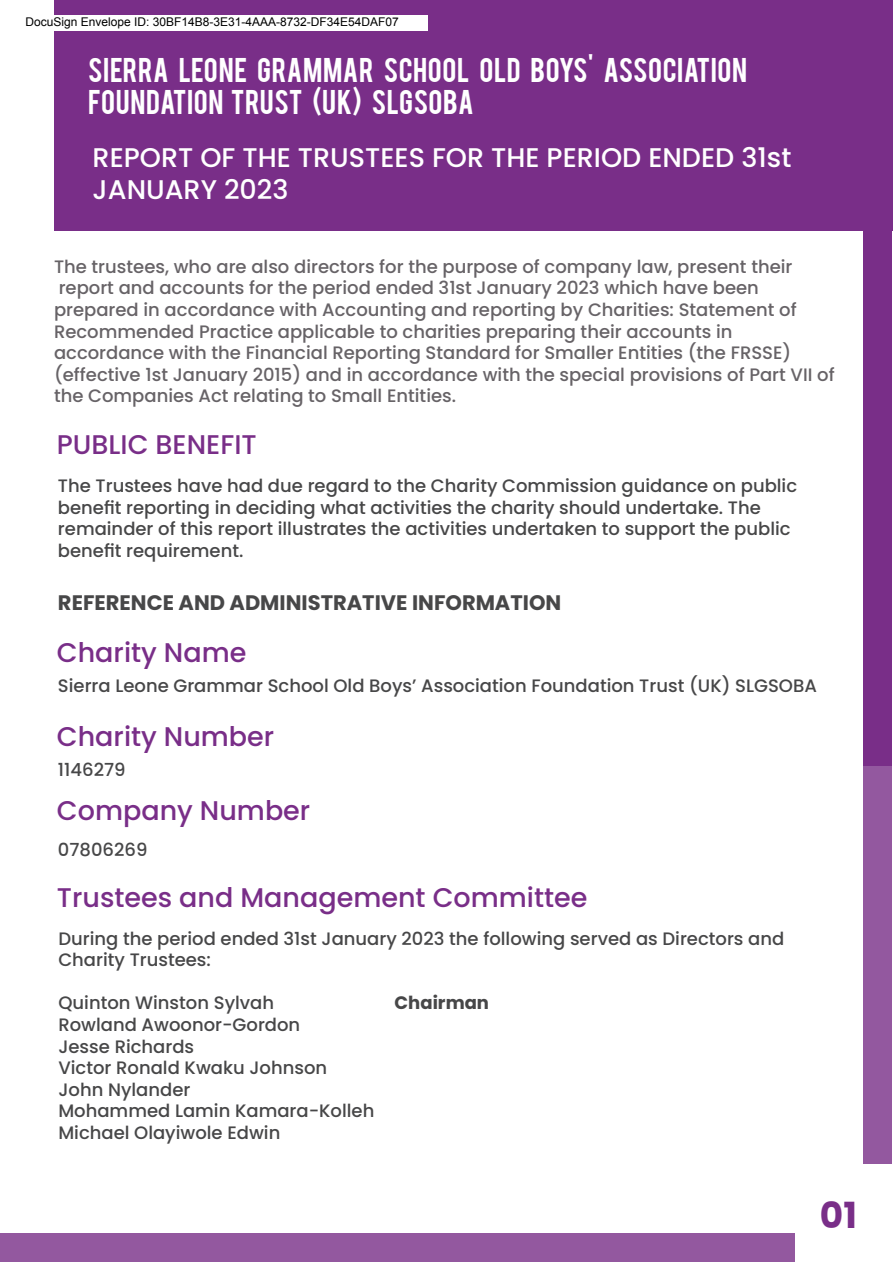
<style>
.page{position:relative;width:893px;height:1263px;background:#fff}
.page>*{position:absolute;margin:0;border:0;box-sizing:border-box;transform-origin:0 0}
.t1{font:700 36px "Poppins";color:#792e88}
.t2{font:500 27px "Poppins";color:#792e88}
.t3{font:27px/32.4px "Bebas";letter-spacing:.02em;color:#fff}
.t4{font:500 27px/32.4px "Poppins";color:#fff}
.t5{font:700 21px "Poppins";color:#474748}
.t6{font:500 18px/21.6px "Poppins";color:#474748}
.t7{font:500 18px/21.6px "Poppins";color:#676367}
.t8{font:700 18px "Poppins";color:#474748}
.t9{font:12px "Arial";color:#000}
</style>
<div class="page">
<div style="left:0;top:1233px;width:892px;height:29px;background:#93589f"></div>
<div style="left:864px;top:265px;width:28px;height:982px;background:#93589f"></div>
<div style="left:864px;top:71px;width:28px;height:695px;background:#792e88"></div>
<div style="left:796px;top:1165px;width:97px;height:97px;background:#fff"></div>
<div style="left:54px;top:0;width:839px;height:230px;background:#792e88"></div>
<div style="left:22px;top:15px;width:406px;height:15px;background:#fff"></div>
<p class="t9" style="left:26px;top:15px;width:375px">DocuSign Envelope ID: 30BF14B8-3E31-4AAA-8732-DF34E54DAF07</p>
<h2 class="t3" style="left:88px;top:51px;width:660px">SIERRA LEONE GRAMMAR SCHOOL OLD BOYS' ASSOCIATION<br>FOUNDATION TRUST (UK) SLGSOBA</h2>
<h2 class="t4" style="left:93px;top:141px;width:700px">REPORT OF THE TRUSTEES FOR THE PERIOD ENDED 31st<br>JANUARY 2023</h2>
<p class="t7" style="left:54px;top:256px;width:782px">The trustees, who are also directors for the purpose of company law, present their report and accounts for the period ended 31st January 2023 which have been prepared in accordance with Accounting and reporting by Charities: Statement of Recommended Practice applicable to charities preparing their accounts in accordance with the Financial Reporting Standard for Smaller Entities (the FRSSE) (effective 1st January 2015) and in accordance with the special provisions of Part VII of the Companies Act relating to Small Entities.</p>
<h2 class="t2" style="left:57px;top:429px;width:201px">PUBLIC BENEFIT</h2>
<p class="t6" style="left:58px;top:475px;width:741px">The Trustees have had due regard to the Charity Commission guidance on public benefit reporting in deciding what activities the charity should undertake. The remainder of this report illustrates the activities undertaken to support the public benefit requirement.</p>
<p class="t5" style="left:58px;top:590px;width:505px">REFERENCE AND ADMINISTRATIVE INFORMATION</p>
<h2 class="t2" style="left:57px;top:637px;width:191px">Charity Name</h2>
<p class="t6" style="left:58px;top:675px;width:760px">Sierra Leone Grammar School Old Boys’ Association Foundation Trust (UK) SLGSOBA</p>
<h2 class="t2" style="left:57px;top:721px;width:219px">Charity Number</h2>
<p class="t6" style="left:58px;top:759px;width:69px">1146279</p>
<h2 class="t2" style="left:57px;top:794px;width:255px">Company Number</h2>
<p class="t6" style="left:58px;top:839px;width:91px">07806269</p>
<h2 class="t2" style="left:57px;top:882px;width:532px">Trustees and Management Committee</h2>
<p class="t6" style="left:58px;top:927px;width:727px">During the period ended 31st January 2023 the following served as Directors and<br>Charity Trustees:</p>
<p class="t6" style="left:58px;top:992px;width:217px">Quinton Winston Sylvah</p>
<p class="t8" style="left:395px;top:992px;width:96px">Chairman</p>
<p class="t6" style="left:58px;top:1014px;width:317px">Rowland Awoonor-Gordon<br>Jesse Richards<br>Victor Ronald Kwaku Johnson<br>John Nylander<br>Mohammed Lamin Kamara-Kolleh<br>Michael Olayiwole Edwin</p>
<h1 class="t1" style="left:820px;top:1195px;width:39px">01</h1>
</div>
